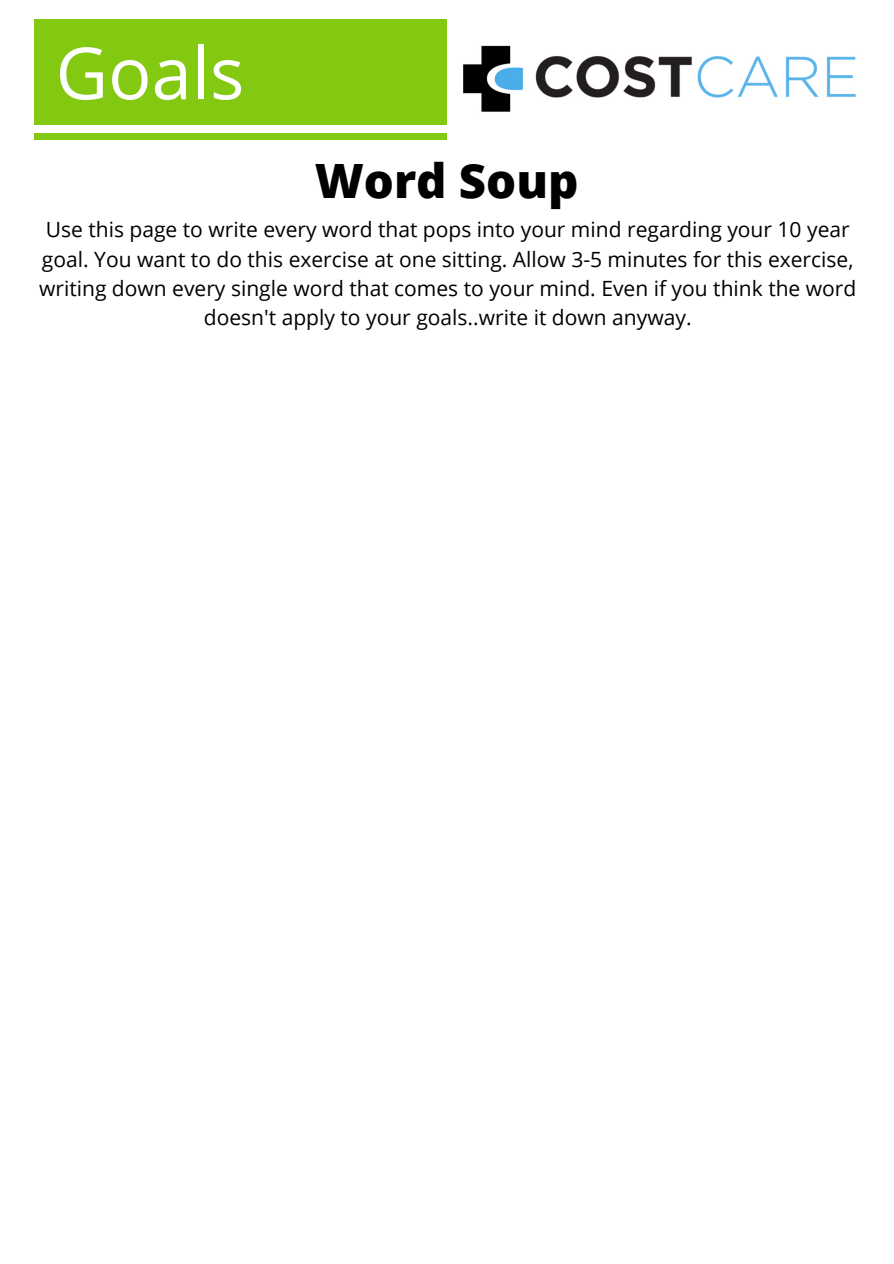
<style>
.page{position:relative;width:894px;height:1264px;background:#fff}
.page>*{position:absolute;margin:0;border:0;box-sizing:border-box;transform-origin:0 0}
.t1{font:72px "Open Sans";color:#fff}
.t2{font:800 47.25px "Open Sans";color:#000}
.t3{font:21px/29.2px "Open Sans";color:#000;text-align:center}
</style>
<div class="page">
<div style="left:35px;top:133px;width:823px;height:7px;background:#83c912"></div>
<div style="left:35px;top:19px;width:412px;height:106px;background:#83c912"></div>
<img style="left:447px;top:45px;width:411px;height:94px">
<h1 class="t1" style="left:56px;top:22px;width:190px">Goals</h1>
<h2 class="t2" style="left:314px;top:147px;width:265px">Word Soup</h2>
<p class="t3" style="left:39px;top:214px;width:818px">Use this page to write every word that pops into your mind regarding your 10 year goal. You want to do this exercise at one sitting. Allow 3-5 minutes for this exercise, writing down every single word that comes to your mind. Even if you think the word doesn't apply to your goals..write it down anyway.</p>
</div>
